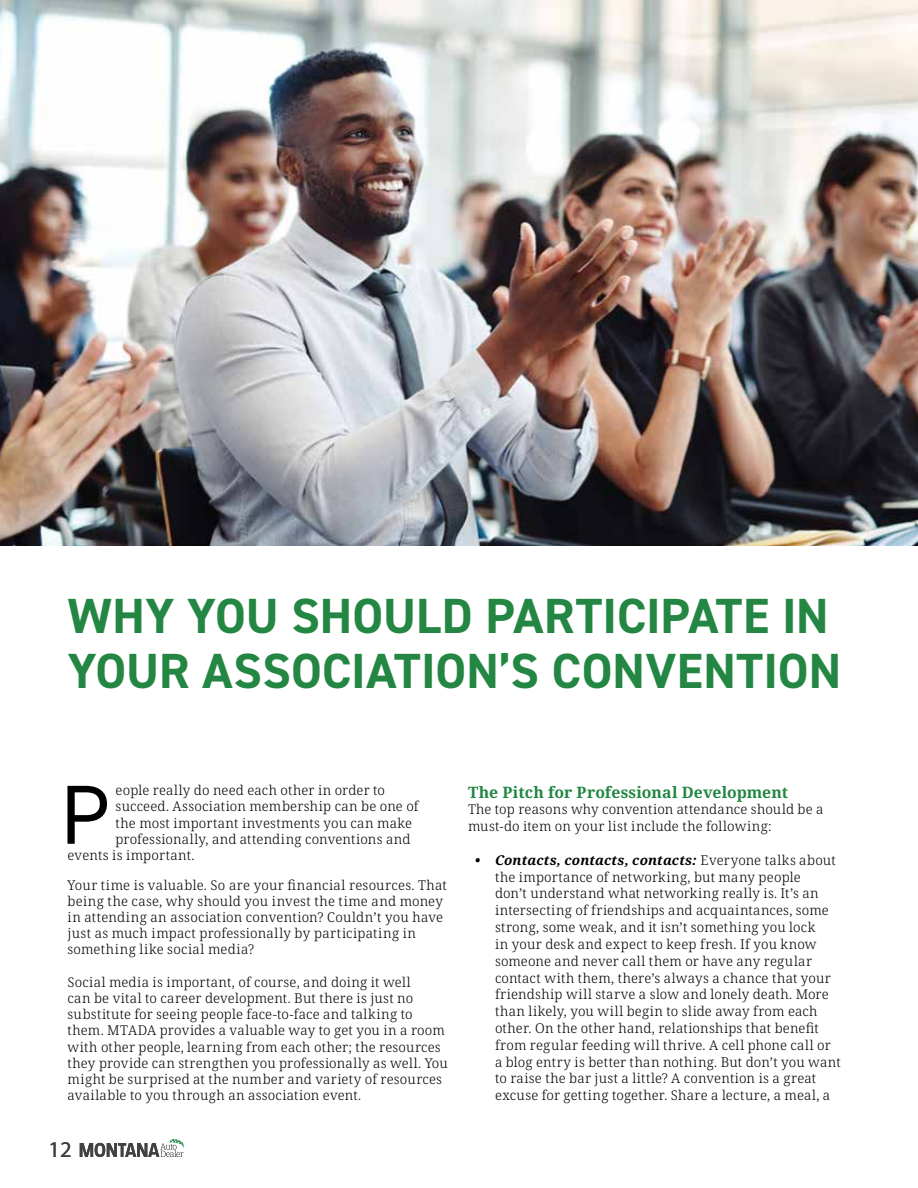
<style>
.page{position:relative;width:918px;height:1188px;background:#fff}
.page>*{position:absolute;margin:0;border:0;box-sizing:border-box;transform-origin:0 0}
.t1{font:84px "DIN2014";color:#000}
.t2{font:700 49.5px/55.9px "DIN2014";color:#238642}
.t3{font:22.5px "Myriad Pro";color:#414042}
.t4{font:700 15.75px "Noto Serif";letter-spacing:.005em;color:#218642}
.t5{font:300 13.5px/16.8px "Noto Serif";letter-spacing:.015em;color:#000}
.s1{font-weight:700;font-style:italic}
</style>
<div class="page">
<img style="left:0;top:0;width:918px;height:545px">
<svg style="left:80px;top:1139px;width:104px;height:18px"></svg>
<h2 class="t2" style="left:68px;top:587px;width:775px">WHY YOU SHOULD PARTICIPATE IN<br>YOUR ASSOCIATION’S CONVENTION</h2>
<h1 class="t1" style="left:60px;top:762px;width:51px">P</h1>
<p class="t5" style="left:116px;top:782px;width:271px">eople really do need each other in order to</p>
<p class="t5" style="left:116px;top:799px;width:304px">succeed. Association membership can be one of</p>
<p class="t5" style="left:116px;top:815px;width:298px">the most important investments you can make</p>
<p class="t5" style="left:116px;top:831px;width:296px">professionally, and attending conventions and</p>
<p class="t5" style="left:68px;top:847px;width:129px">events is important.</p>
<p class="t5" style="left:68px;top:877px;width:381px;line-height:16.2px">Your time is valuable. So are your financial resources. That being the case, why should you invest the time and money in attending an association convention? Couldn’t you have just as much impact professionally by participating in something like social media?</p>
<p class="t5" style="left:68px;top:974px;width:382px;line-height:16.2px">Social media is important, of course, and doing it well<br>can be vital to career development. But there is just no substitute for seeing people face-to-face and talking to them. MTADA provides a valuable way to get you in a room with other people, learning from each other; the resources they provide can strengthen you professionally as well. You might be surprised at the number and variety of resources available to you through an association event.</p>
<h3 class="t3" style="left:49px;top:1136px;width:25px">12</h3>
<p class="t4" style="left:468px;top:781px;width:322px">The Pitch for Professional Development</p>
<p class="t5" style="left:468px;top:802px;width:357px">The top reasons why convention attendance should be a must-do item on your list include the following:</p>
<p class="t5" style="left:495px;top:852px;width:347px;text-indent:-20px"><span class="s1">• Contacts, contacts, contacts:</span> Everyone talks about the importance of networking, but many people<br>don’t understand what networking really is. It’s an intersecting of friendships and acquaintances, some strong, some weak, and it isn’t something you lock<br>in your desk and expect to keep fresh. If you know someone and never call them or have any regular contact with them, there’s always a chance that your friendship will starve a slow and lonely death. More than likely, you will begin to slide away from each other. On the other hand, relationships that benefit from regular feeding will thrive. A cell phone call or a blog entry is better than nothing. But don’t you want to raise the bar just a little? A convention is a great excuse for getting together. Share a lecture, a meal, a</p>
</div>
